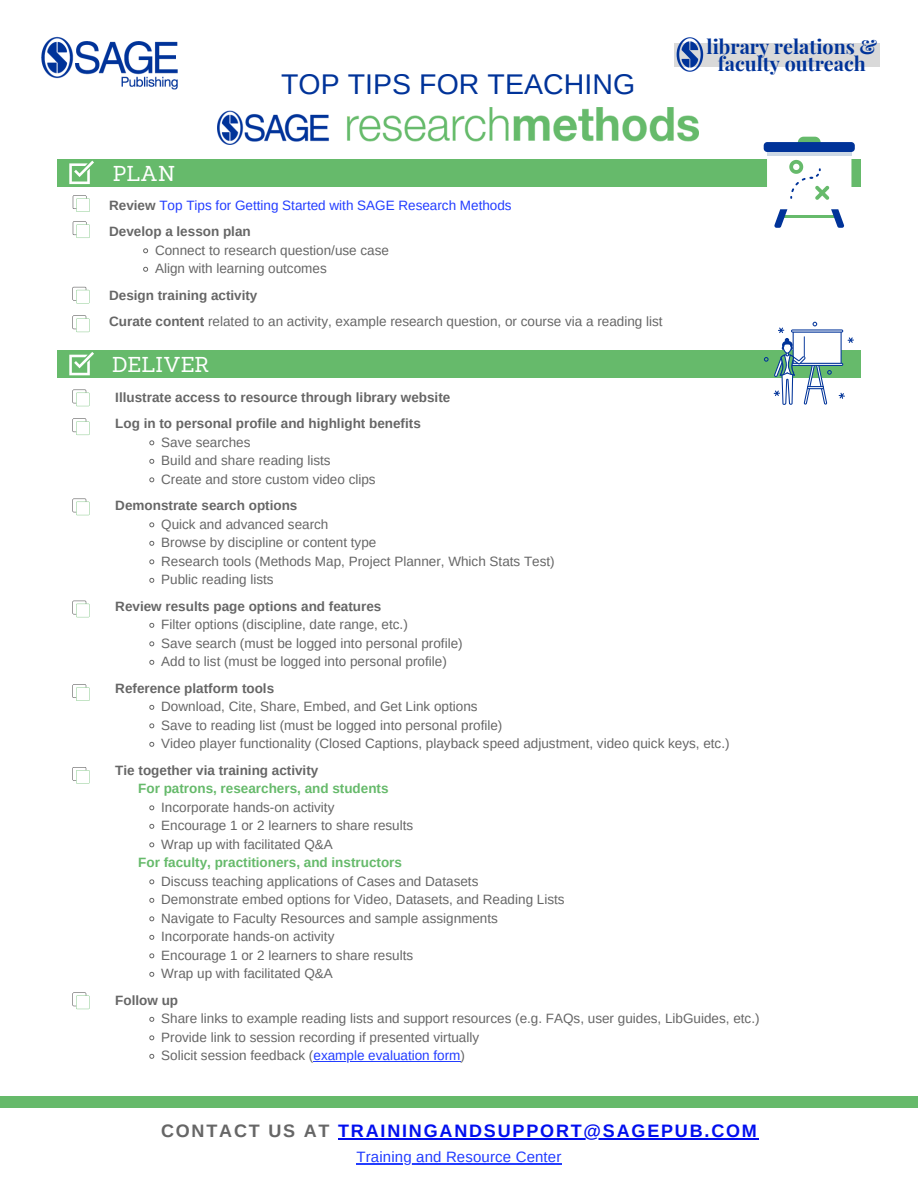
<style>
.page{position:relative;width:918px;height:1188px;background:#fff}
.page>*{position:absolute;margin:0;border:0;box-sizing:border-box;transform-origin:0 0}
.t1{font:28.5px "Arimo";letter-spacing:.005em;color:#039}
.t2{font:21px "Sanchez";color:#fff}
.t3{font:21px "Montserrat";color:#fff}
.t4{font:700 19.65px/16.6px "Playfair Display";color:#039;text-align:center}
.t5{font:700 18px "Arimo";letter-spacing:.1em;color:#000eee}
.t6{font:15px "Arimo";letter-spacing:.01em;color:#233dff}
.t7{font:13.5px "Arimo";color:#666}
.t8{font:700 13.5px "Arimo";color:#666}
.t9{font:700 13.5px "Arimo";color:#66ba6b}
.t10{font:13.5px "Arimo";color:#233dff}
.s1{font-weight:700;color:#666}
.s2{font-weight:700}
.s3{color:#233dff}
.s4{color:#666}
</style>
<div class="page">
<svg style="left:149px;top:440px;width:5px;height:5px"></svg>
<svg style="left:149px;top:459px;width:5px;height:5px"></svg>
<svg style="left:149px;top:477px;width:5px;height:5px"></svg>
<svg style="left:149px;top:522px;width:5px;height:5px"></svg>
<svg style="left:149px;top:541px;width:5px;height:5px"></svg>
<svg style="left:149px;top:559px;width:5px;height:5px"></svg>
<svg style="left:149px;top:578px;width:5px;height:5px"></svg>
<svg style="left:149px;top:623px;width:5px;height:5px"></svg>
<svg style="left:149px;top:641px;width:5px;height:5px"></svg>
<svg style="left:149px;top:660px;width:5px;height:5px"></svg>
<svg style="left:149px;top:705px;width:5px;height:5px"></svg>
<svg style="left:149px;top:723px;width:5px;height:5px"></svg>
<svg style="left:149px;top:742px;width:5px;height:5px"></svg>
<svg style="left:149px;top:805px;width:5px;height:5px"></svg>
<svg style="left:149px;top:824px;width:5px;height:5px"></svg>
<svg style="left:149px;top:842px;width:5px;height:5px"></svg>
<svg style="left:149px;top:879px;width:5px;height:5px"></svg>
<svg style="left:149px;top:898px;width:5px;height:5px"></svg>
<svg style="left:149px;top:916px;width:5px;height:5px"></svg>
<svg style="left:149px;top:935px;width:5px;height:5px"></svg>
<svg style="left:149px;top:953px;width:5px;height:5px"></svg>
<svg style="left:149px;top:972px;width:5px;height:5px"></svg>
<svg style="left:149px;top:1017px;width:5px;height:5px"></svg>
<svg style="left:149px;top:1035px;width:5px;height:5px"></svg>
<svg style="left:149px;top:1054px;width:5px;height:5px"></svg>
<hr style="left:314px;top:1061px;width:147px;height:1px;background:#233dff">
<div style="left:58px;top:159px;width:119px;height:27px;background:#66ba6b"></div>
<div style="left:174px;top:159px;width:119px;height:27px;background:#66ba6b"></div>
<div style="left:287px;top:159px;width:120px;height:27px;background:#66ba6b"></div>
<div style="left:399px;top:159px;width:120px;height:27px;background:#66ba6b"></div>
<div style="left:515px;top:159px;width:119px;height:27px;background:#66ba6b"></div>
<div style="left:628px;top:159px;width:120px;height:27px;background:#66ba6b"></div>
<div style="left:741px;top:159px;width:119px;height:27px;background:#66ba6b"></div>
<svg style="left:764px;top:137px;width:91px;height:91px"></svg>
<div style="left:58px;top:350px;width:119px;height:27px;background:#66ba6b"></div>
<div style="left:174px;top:350px;width:119px;height:27px;background:#66ba6b"></div>
<div style="left:287px;top:350px;width:120px;height:27px;background:#66ba6b"></div>
<div style="left:399px;top:350px;width:120px;height:27px;background:#66ba6b"></div>
<div style="left:515px;top:350px;width:119px;height:27px;background:#66ba6b"></div>
<div style="left:628px;top:350px;width:120px;height:27px;background:#66ba6b"></div>
<div style="left:741px;top:350px;width:119px;height:27px;background:#66ba6b"></div>
<svg style="left:764px;top:322px;width:90px;height:83px"></svg>
<svg style="left:143px;top:248px;width:5px;height:5px"></svg>
<svg style="left:143px;top:267px;width:5px;height:5px"></svg>
<svg style="left:73px;top:390px;width:17px;height:16px"></svg>
<svg style="left:73px;top:419px;width:17px;height:16px"></svg>
<svg style="left:73px;top:499px;width:17px;height:16px"></svg>
<svg style="left:73px;top:601px;width:17px;height:16px"></svg>
<svg style="left:73px;top:684px;width:17px;height:17px"></svg>
<svg style="left:73px;top:767px;width:17px;height:17px"></svg>
<svg style="left:73px;top:993px;width:17px;height:16px"></svg>
<svg style="left:73px;top:195px;width:17px;height:17px"></svg>
<svg style="left:73px;top:221px;width:17px;height:17px"></svg>
<svg style="left:73px;top:287px;width:17px;height:16px"></svg>
<svg style="left:73px;top:316px;width:17px;height:16px"></svg>
<svg style="left:69px;top:161px;width:25px;height:23px"></svg>
<svg style="left:69px;top:352px;width:25px;height:23px"></svg>
<img style="left:217px;top:108px;width:482px;height:37px">
<div style="left:0;top:1096px;width:918px;height:11px;background:#66ba6b"></div>
<hr style="left:338px;top:1138px;width:421px;height:1px;background:#000eee">
<hr style="left:357px;top:1163px;width:205px;height:2px;background:#233dff">
<div style="left:675px;top:43px;width:205px;height:23px;background:#d9d9d9"></div>
<img style="left:674px;top:37px;width:29px;height:35px">
<img style="left:41px;top:36px;width:137px;height:54px">
<p class="t2" style="left:113px;top:160px;width:64px">PLAN</p>
<p class="t1" style="left:281px;top:68px;width:356px">TOP TIPS FOR TEACHING</p>
<p class="t10" style="left:109px;top:198px;width:404px"><span class="s1">Review</span> Top Tips for Getting Started with SAGE Research Methods</p>
<p class="t8" style="left:109px;top:224px;width:143px">Develop a lesson plan</p>
<p class="t7" style="left:155px;top:243px;width:236px">Connect to research question/use case</p>
<p class="t7" style="left:155px;top:261px;width:173px">Align with learning outcomes</p>
<p class="t8" style="left:109px;top:288px;width:150px">Design training activity</p>
<p class="t7" style="left:109px;top:314px;width:555px"><span class="s2">Curate content</span> related to an activity, example research question, or course via a reading list</p>
<p class="t2" style="left:112px;top:351px;width:99px">DELIVER</p>
<p class="t3" style="left:109px;top:352px;width:59px">PLAN</p>
<p class="t4" style="left:707px;top:38px;width:172px">library relations &amp; faculty outreach</p>
<p class="t8" style="left:115px;top:390px;width:337px">Illustrate access to resource through library website</p>
<p class="t8" style="left:115px;top:416px;width:307px">Log in to personal profile and highlight benefits</p>
<p class="t7" style="left:161px;top:435px;width:91px">Save searches</p>
<p class="t7" style="left:161px;top:453px;width:171px">Build and share reading lists</p>
<p class="t7" style="left:161px;top:472px;width:216px">Create and store custom video clips</p>
<p class="t8" style="left:115px;top:498px;width:184px">Demonstrate search options</p>
<p class="t7" style="left:161px;top:517px;width:169px">Quick and advanced search</p>
<p class="t7" style="left:161px;top:535px;width:217px">Browse by discipline or content type</p>
<p class="t7" style="left:161px;top:554px;width:395px">Research tools (Methods Map, Project Planner, Which Stats Test)</p>
<p class="t7" style="left:161px;top:572px;width:114px">Public reading lists</p>
<p class="t7" style="left:161px;top:617px;width:248px">Filter options (discipline, date range, etc.)</p>
<p class="t7" style="left:161px;top:636px;width:303px">Save search (must be logged into personal profile)</p>
<p class="t7" style="left:161px;top:654px;width:287px">Add to list (must be logged into personal profile)</p>
<p class="t8" style="left:115px;top:681px;width:160px">Reference platform tools</p>
<p class="t7" style="left:161px;top:699px;width:318px">Download, Cite, Share, Embed, and Get Link options</p>
<p class="t7" style="left:161px;top:718px;width:343px">Save to reading list (must be logged into personal profile)</p>
<p class="t7" style="left:161px;top:736px;width:570px">Video player functionality (Closed Captions, playback speed adjustment, video quick keys, etc.)</p>
<p class="t8" style="left:115px;top:763px;width:205px">Tie together via training activity</p>
<p class="t7" style="left:161px;top:800px;width:175px">Incorporate hands-on activity</p>
<p class="t7" style="left:161px;top:818px;width:254px">Encourage 1 or 2 learners to share results</p>
<p class="t7" style="left:161px;top:837px;width:173px">Wrap up with facilitated Q&amp;A</p>
<p class="t9" style="left:138px;top:855px;width:265px">For faculty, practitioners, and instructors</p>
<p class="t7" style="left:161px;top:874px;width:319px">Discuss teaching applications of Cases and Datasets</p>
<p class="t7" style="left:161px;top:892px;width:405px">Demonstrate embed options for Video, Datasets, and Reading Lists</p>
<p class="t7" style="left:161px;top:911px;width:338px">Navigate to Faculty Resources and sample assignments</p>
<p class="t7" style="left:161px;top:929px;width:175px">Incorporate hands-on activity</p>
<p class="t7" style="left:161px;top:948px;width:253px">Encourage 1 or 2 learners to share results</p>
<p class="t7" style="left:161px;top:966px;width:173px">Wrap up with facilitated Q&amp;A</p>
<p class="t7" style="left:161px;top:1011px;width:600px">Share links to example reading lists and support resources (e.g. FAQs, user guides, LibGuides, etc.)</p>
<p class="t7" style="left:161px;top:1030px;width:319px">Provide link to session recording if presented virtually</p>
<p class="t7" style="left:161px;top:1048px;width:305px">Solicit session feedback (<span class="s3">example evaluation form</span>)</p>
<p class="t8" style="left:115px;top:599px;width:268px">Review results page options and features</p>
<p class="t9" style="left:138px;top:781px;width:252px">For patrons, researchers, and students</p>
<p class="t8" style="left:115px;top:993px;width:64px">Follow up</p>
<p class="t5" style="left:161px;top:1121px;width:597px"><span class="s4">CONTACT US AT</span> TRAININGANDSUPPORT@SAGEPUB.COM</p>
<p class="t6" style="left:357px;top:1149px;width:206px">Training and Resource Center</p>
</div>
